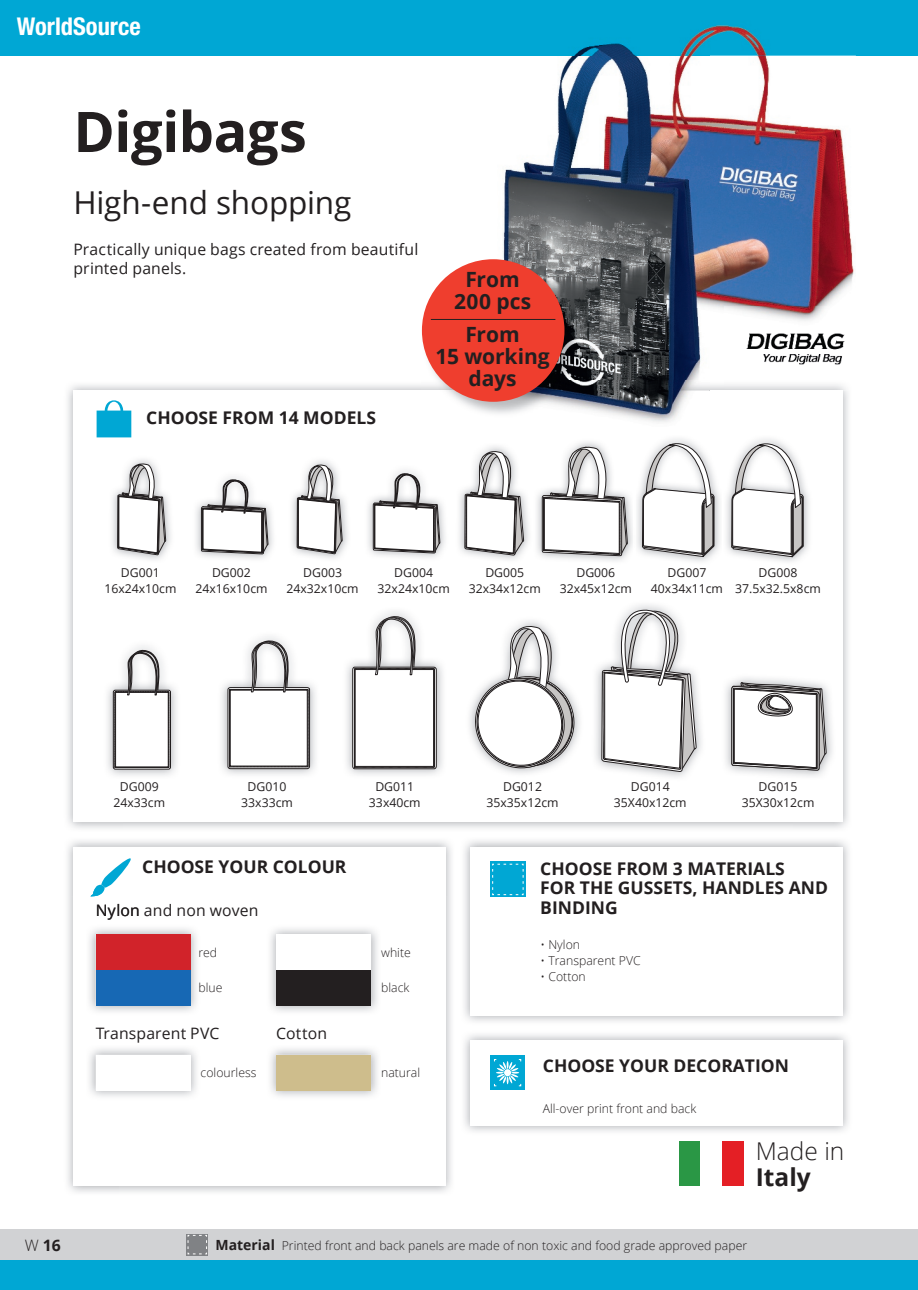
<style>
.page{position:relative;width:918px;height:1290px;background:#fff}
.page>*{position:absolute;margin:0;border:0;box-sizing:border-box;transform-origin:0 0}
.t1{font:700 56px "Open Sans";letter-spacing:-.01em;color:#231f20}
.t2{font:31.5px "Open Sans";letter-spacing:-.005em;color:#231f20}
.t3{font:700 condensed 24.5px "Helvetica Neue LTW1 G";color:#fff}
.t4{font:300 24.5px "Open Sans";color:#231f20}
.t5{font:700 24.5px "Open Sans";color:#231f20}
.t6{font:700 21px/21.9px "Open Sans";letter-spacing:-.005em;color:#231f20;text-align:center}
.t7{font:700 17.5px/19.2px "Open Sans";color:#231f20}
.t8{font:15.75px/19.2px "Open Sans";letter-spacing:.01em;color:#231f20}
.t9{font:700 15.75px "Open Sans";color:#231f20}
.t10{font:12.25px/15.8px "Open Sans";color:#231f20;text-align:center}
.t11{font:300 12.25px "Open Sans";color:#231f20}
.s1{font-weight:300}
.s2{font-weight:700;font-size:14px}
</style>
<div class="page">
<div style="left:0;top:1260px;width:918px;height:30px;background:#00a7d4"></div>
<div style="left:0;top:0;width:918px;height:55px;background:#00a7d4"></div>
<img style="left:112px;top:459px;width:59px;height:101px">
<svg style="left:117px;top:462px;width:49px;height:93px"></svg>
<img style="left:196px;top:477px;width:77px;height:82px">
<svg style="left:201px;top:478px;width:67px;height:76px"></svg>
<img style="left:292px;top:460px;width:56px;height:92px">
<svg style="left:297px;top:463px;width:45px;height:96px"></svg>
<img style="left:368px;top:470px;width:77px;height:88px">
<svg style="left:373px;top:471px;width:67px;height:82px"></svg>
<img style="left:459px;top:446px;width:70px;height:114px">
<svg style="left:465px;top:450px;width:59px;height:109px"></svg>
<img style="left:537px;top:442px;width:96px;height:119px">
<svg style="left:542px;top:445px;width:85px;height:111px"></svg>
<img style="left:637px;top:438px;width:172px;height:124px">
<svg style="left:642px;top:443px;width:72px;height:114px"></svg>
<img style="left:723px;top:435px;width:1px;height:130px">
<svg style="left:731px;top:443px;width:72px;height:114px"></svg>
<img style="left:221px;top:636px;width:95px;height:139px">
<svg style="left:228px;top:638px;width:82px;height:131px"></svg>
<img style="left:346px;top:611px;width:97px;height:164px">
<svg style="left:352px;top:613px;width:84px;height:156px"></svg>
<svg style="left:474px;top:624px;width:101px;height:146px"></svg>
<svg style="left:601px;top:604px;width:98px;height:175px"></svg>
<img style="left:725px;top:678px;width:107px;height:98px">
<svg style="left:731px;top:682px;width:95px;height:88px"></svg>
<img style="left:107px;top:646px;width:70px;height:130px">
<div style="left:113px;top:690px;width:58px;height:79px;border:1px solid #231f20;border-radius:2px"></div>
<div style="left:116px;top:692px;width:52px;height:75px;background:#fff"></div>
<div style="left:115px;top:692px;width:54px;height:75px;border:1px dashed #231f20"></div>
<svg style="left:127px;top:648px;width:33px;height:47px"></svg>
<img style="left:693px;top:25px;width:163px;height:284px">
<img style="left:497px;top:37px;width:212px;height:344px">
<img style="left:580px;top:381px;width:129px;height:9px">
<img style="left:580px;top:390px;width:129px;height:32px">
<img style="left:746px;top:333px;width:99px;height:32px">
<img style="left:724px;top:306px;width:132px;height:15px">
<svg style="left:490px;top:862px;width:35px;height:35px"></svg>
<svg style="left:492px;top:863px;width:32px;height:32px"></svg>
<div style="left:490px;top:1055px;width:35px;height:35px;background:#00a7d4"></div>
<svg style="left:494px;top:1059px;width:27px;height:27px"></svg>
<div style="left:722px;top:1141px;width:21px;height:45px;background:#e41f25"></div>
<div style="left:679px;top:1141px;width:22px;height:45px;background:#2a9745"></div>
<svg style="left:97px;top:400px;width:34px;height:37px"></svg>
<img style="left:421px;top:258px;width:159px;height:156px">
<div style="left:422px;top:259px;width:142px;height:143px;background:#ef3e2e;border-radius:50%"></div>
<svg style="left:91px;top:858px;width:40px;height:38px"></svg>
<img style="left:270px;top:928px;width:108px;height:84px">
<div style="left:276px;top:934px;width:95px;height:36px;background:#fff"></div>
<div style="left:276px;top:970px;width:95px;height:35px;background:#231f20"></div>
<div style="left:276px;top:1055px;width:95px;height:35px;background:#cebd8c"></div>
<img style="left:89px;top:928px;width:108px;height:84px">
<div style="left:96px;top:970px;width:95px;height:35px;background:#1768b4"></div>
<div style="left:96px;top:934px;width:95px;height:36px;background:#d1232a"></div>
<div style="left:0;top:1229px;width:918px;height:31px;background:#d1d2d4"></div>
<svg style="left:186px;top:1234px;width:22px;height:21px"></svg>
<svg style="left:186px;top:1235px;width:21px;height:19px"></svg>
<hr style="left:431px;top:319px;width:124px;height:1px;background:#231f20">
<h3 class="t3" style="left:17px;top:11px;width:125px">WorldSource</h3>
<h1 class="t1" style="left:73px;top:92px;width:235px">Digibags</h1>
<h2 class="t2" style="left:73px;top:181px;width:279px">High-end shopping</h2>
<p class="t8" style="left:73px;top:239px;width:346px">Practically unique bags created from beautiful printed panels.</p>
<h3 class="t7" style="left:146px;top:407px;width:231px">CHOOSE FROM 14 MODELS</h3>
<h3 class="t6" style="left:454px;top:268px;width:79px">From<br>200 pcs</h3>
<h3 class="t6" style="left:435px;top:323px;width:116px">From<br>15 working days</h3>
<p class="t10" style="left:104px;top:564px;width:74px">DG001<br>16x24x10cm</p>
<p class="t10" style="left:286px;top:564px;width:74px">DG003<br>24x32x10cm</p>
<p class="t10" style="left:195px;top:564px;width:74px">DG002<br>24x16x10cm</p>
<p class="t10" style="left:378px;top:564px;width:74px">DG004<br>32x24x10cm</p>
<p class="t10" style="left:469px;top:564px;width:74px">DG005<br>32x34x12cm</p>
<p class="t10" style="left:651px;top:564px;width:74px">DG007<br>40x34x11cm</p>
<p class="t10" style="left:735px;top:564px;width:87px">DG008<br>37.5x32.5x8cm</p>
<p class="t10" style="left:560px;top:564px;width:74px">DG006<br>32x45x12cm</p>
<p class="t10" style="left:113px;top:778px;width:53px">DG009<br>24x33cm</p>
<p class="t10" style="left:486px;top:778px;width:74px">DG012<br>35x35x12cm</p>
<p class="t10" style="left:241px;top:778px;width:53px">DG010<br>33x33cm</p>
<p class="t10" style="left:369px;top:778px;width:53px">DG011<br>33x40cm</p>
<p class="t10" style="left:614px;top:778px;width:74px">DG014<br>35X40x12cm</p>
<p class="t10" style="left:741px;top:778px;width:74px">DG015<br>35X30x12cm</p>
<p class="t9" style="left:25px;top:1234px;width:38px"><span class="s1">W</span> 16</p>
<h3 class="t7" style="left:142px;top:856px;width:206px">CHOOSE YOUR COLOUR</h3>
<p class="t8" style="left:96px;top:900px;width:164px">Nylon and non woven</p>
<p class="t11" style="left:198px;top:944px;width:20px">red</p>
<p class="t11" style="left:198px;top:979px;width:26px">blue</p>
<p class="t8" style="left:96px;top:1023px;width:125px">Transparent PVC</p>
<p class="t8" style="left:276px;top:1023px;width:52px">Cotton</p>
<p class="t11" style="left:381px;top:944px;width:31px">white</p>
<p class="t11" style="left:381px;top:979px;width:30px">black</p>
<p class="t11" style="left:201px;top:1064px;width:57px">colourless</p>
<p class="t11" style="left:381px;top:1064px;width:41px">natural</p>
<h3 class="t7" style="left:540px;top:859px;width:289px">CHOOSE FROM 3 MATERIALS<br>FOR THE GUSSETS, HANDLES AND<br>BINDING</h3>
<p class="t11" style="left:540px;top:936px;width:41px">• Nylon</p>
<p class="t11" style="left:540px;top:952px;width:102px">• Transparent PVC</p>
<p class="t11" style="left:540px;top:968px;width:47px">• Cotton</p>
<h3 class="t7" style="left:543px;top:1055px;width:248px">CHOOSE YOUR DECORATION</h3>
<p class="t11" style="left:543px;top:1100px;width:155px">All-over print front and back</p>
<h3 class="t4" style="left:756px;top:1134px;width:90px">Made in</h3>
<h3 class="t5" style="left:756px;top:1160px;width:56px">Italy</h3>
<p class="t11" style="left:215px;top:1237px;width:533px"><span class="s2">Material</span> Printed front and back panels are made of non toxic and food grade approved paper</p>
</div>
